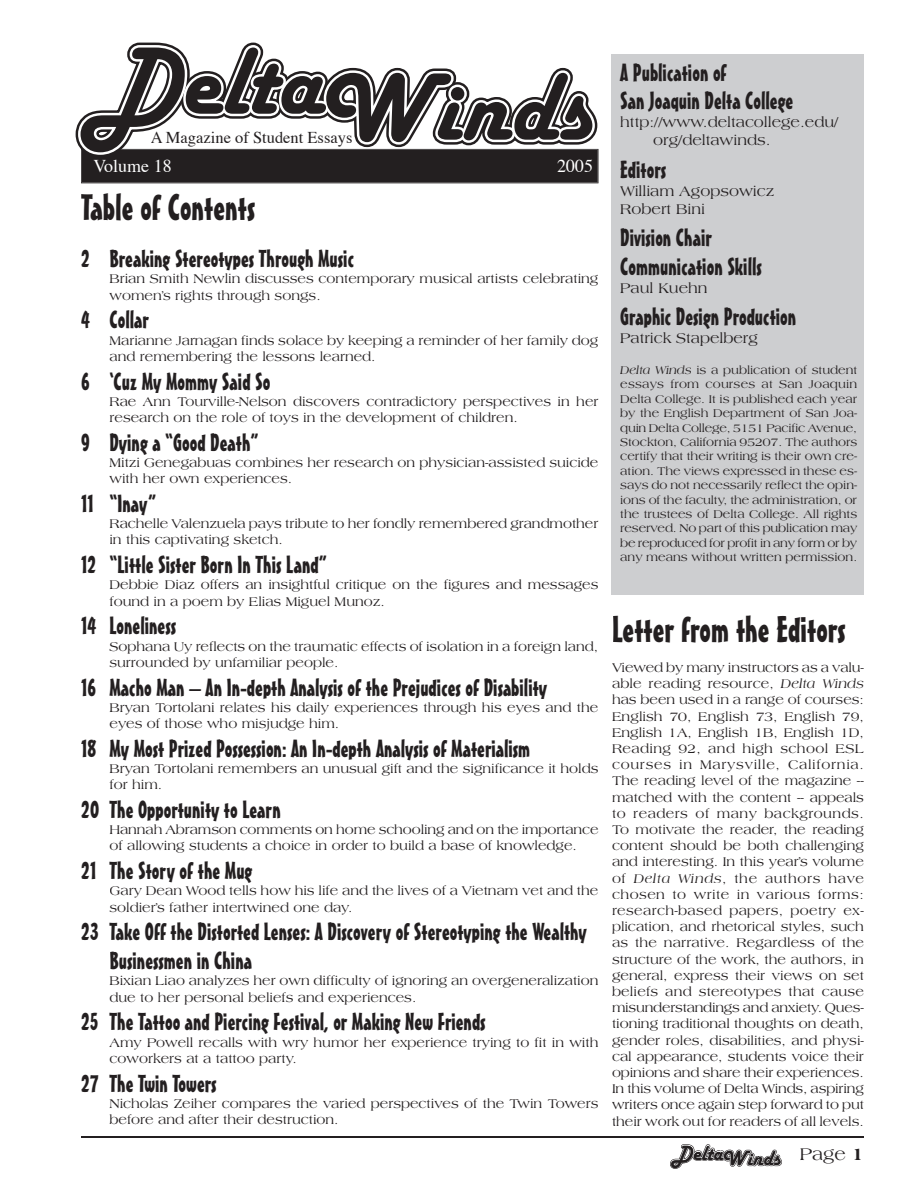
<style>
.page{position:relative;width:918px;height:1188px;background:#fff}
.page>*{position:absolute;margin:0;border:0;box-sizing:border-box;transform-origin:0 0}
.t1{font:99.3px "Harlow Solid";color:#231f20}
.t2{font:36px "Mister Earl BT";color:#231f20}
.t3{font:24px/28.8px "Mister Earl BT";color:#231f20}
.t4{font:21.3px "Harlow Solid";color:#231f20}
.t5{font:18px "Times";color:#fff}
.t6{font:16.5px "Times";color:#231f20}
.t7{font:15px/18px "Americana";color:#231f20}
.t8{font:13.5px/16.2px "Americana";color:#231f20}
.t9{font:12px/14.4px "Americana";color:#231f20;text-align:justify}
.s1{font-style:italic}
.s2{font-family:"Americana";font-size:18px}
.s3{font-family:"Americana";font-weight:800;font-size:18px}
</style>
<div class="page">
<svg style="left:670px;top:1144px;width:112px;height:25px"></svg>
<hr style="left:81px;top:1136px;width:783px;height:2px;background:#231f20">
<div style="left:612px;top:54px;width:252px;height:541px;background:#cdced0"></div>
<svg style="left:75px;top:42px;width:524px;height:141px"></svg>
<h1 class="t1" style="left:90px;top:40px;width:502px">DeltaWinds</h1>
<p class="t6" style="left:151px;top:127px;width:203px">A Magazine of Student Essays</p>
<h3 class="t5" style="left:94px;top:155px;width:80px">Volume 18</h3>
<h3 class="t5" style="left:557px;top:155px;width:37px">2005</h3>
<h2 class="t2" style="left:81px;top:186px;width:176px">Table of Contents</h2>
<h3 class="t3" style="left:81px;top:244px;width:275px">2 Breaking Stereotypes Through Music</h3>
<p class="t8" style="left:110px;top:271px;width:490px">Brian Smith Newlin discusses contemporary musical artists celebrating women’s rights through songs.</p>
<h3 class="t3" style="left:81px;top:305px;width:69px">4 Collar</h3>
<p class="t8" style="left:110px;top:332px;width:490px">Marianne Jarnagan finds solace by keeping a reminder of her family dog and remembering the lessons learned.</p>
<h3 class="t3" style="left:81px;top:366px;width:191px">6 ‘Cuz My Mommy Said So</h3>
<p class="t8" style="left:110px;top:393px;width:491px">Rae Ann Tourville-Nelson discovers contradictory perspectives in her research on the role of toys in the development of children.</p>
<h3 class="t3" style="left:81px;top:428px;width:179px">9 Dying a “Good Death”</h3>
<p class="t8" style="left:110px;top:454px;width:490px">Mitzi Genegabuas combines her research on physician-assisted suicide with her own experiences.</p>
<h3 class="t3" style="left:81px;top:489px;width:77px">11 “Inay”</h3>
<p class="t8" style="left:110px;top:515px;width:490px">Rachelle Valenzuela pays tribute to her fondly remembered grandmother in this captivating sketch.</p>
<h3 class="t3" style="left:81px;top:550px;width:247px">12 “Little Sister Born In This Land”</h3>
<p class="t8" style="left:110px;top:577px;width:490px">Debbie Diaz offers an insightful critique on the figures and messages found in a poem by Elias Miguel Munoz.</p>
<h3 class="t3" style="left:81px;top:611px;width:97px">14 Loneliness</h3>
<p class="t8" style="left:110px;top:638px;width:490px">Sophana Uy reflects on the traumatic effects of isolation in a foreign land, surrounded by unfamiliar people.</p>
<h3 class="t3" style="left:81px;top:672px;width:468px">16 Macho Man – An In-depth Analysis of the Prejudices of Disability</h3>
<p class="t8" style="left:110px;top:699px;width:490px">Bryan Tortolani relates his daily experiences through his eyes and the eyes of those who misjudge him.</p>
<h3 class="t3" style="left:81px;top:734px;width:451px">18 My Most Prized Possession: An In-depth Analysis of Materialism</h3>
<p class="t8" style="left:110px;top:760px;width:490px">Bryan Tortolani remembers an unusual gift and the significance it holds for him.</p>
<h3 class="t3" style="left:81px;top:795px;width:201px">20 The Opportunity to Learn</h3>
<p class="t8" style="left:110px;top:821px;width:491px">Hannah Abramson comments on home schooling and on the importance of allowing students a choice in order to build a base of knowledge.</p>
<h3 class="t3" style="left:81px;top:856px;width:173px">21 The Story of the Mug</h3>
<p class="t8" style="left:110px;top:883px;width:490px">Gary Dean Wood tells how his life and the lives of a Vietnam vet and the soldier’s father intertwined one day.</p>
<h3 class="t3" style="left:110px;top:917px;width:479px;text-indent:-28px">23 Take Off the Distorted Lenses: A Discovery of Stereotyping the Wealthy<br>Businessmen in China</h3>
<p class="t8" style="left:110px;top:973px;width:491px">Bixian Liao analyzes her own difficulty of ignoring an overgeneralization due to her personal beliefs and experiences.</p>
<h3 class="t3" style="left:81px;top:1007px;width:406px">25 The Tattoo and Piercing Festival, or Making New Friends</h3>
<p class="t8" style="left:110px;top:1034px;width:490px">Amy Powell recalls with wry humor her experience trying to fit in with coworkers at a tattoo party.</p>
<h3 class="t3" style="left:81px;top:1068px;width:137px">27 The Twin Towers</h3>
<p class="t8" style="left:110px;top:1095px;width:490px">Nicholas Zeiher compares the varied perspectives of the Twin Towers before and after their destruction.</p>
<h3 class="t3" style="left:620px;top:57px;width:175px">A Publication of<br>San Joaquin Delta College</h3>
<p class="t7" style="left:653px;top:113px;width:186px;text-indent:-33px">http://www.deltacollege.edu/ org/deltawinds.</p>
<h3 class="t3" style="left:620px;top:155px;width:47px">Editors</h3>
<p class="t7" style="left:620px;top:182px;width:155px">William Agopsowicz<br>Robert Bini</p>
<h3 class="t3" style="left:620px;top:223px;width:143px">Division Chair<br>Communication Skills</h3>
<p class="t7" style="left:620px;top:279px;width:89px">Paul Kuehn</p>
<h3 class="t3" style="left:620px;top:302px;width:178px">Graphic Design Production</h3>
<p class="t7" style="left:620px;top:329px;width:139px">Patrick Stapelberg</p>
<p class="t9" style="left:620px;top:363px;width:239px"><span class="s1">Delta Winds</span> is a publication of student essays from courses at San Joaquin Delta College. It is published each year by the English Department of San Joa&shy;quin Delta College, 5151 Pacific Avenue, Stockton, California 95207. The authors certify that their writing is their own cre&shy;ation. The views expressed in these es&shy;says do not necessarily reflect the opin&shy;ions of the faculty, the administration, or the trustees of Delta College. All rights reserved. No part of this publication may be reproduced for profit in any form or by any means without written permission.</p>
<h2 class="t2" style="left:612px;top:608px;width:235px">Letter from the Editors</h2>
<p class="t8" style="left:612px;top:659px;width:254px;text-align:justify">Viewed by many instructors as a valu&shy;able reading resource, <span class="s1">Delta Winds </span>has been used in a range of courses:<br>English 70, English 73, English 79, English 1A, English 1B, English 1D, Reading 92, and high school ESL courses in Marysville, California.<br>The reading level of the magazine -- matched with the content -- appeals to readers of many backgrounds.<br>To motivate the reader, the reading content should be both challenging and interesting. In this year’s volume of <span class="s1">Delta Winds</span>, the authors have chosen to write in various forms: research-based papers, poetry ex&shy;plication, and rhetorical styles, such as the narrative. Regardless of the structure of the work, the authors, in general, express their views on set beliefs and stereotypes that cause misunderstandings and anxiety. Ques&shy;tioning traditional thoughts on death, gender roles, disabilities, and physi&shy;cal appearance, students voice their opinions and share their experiences.<br>In this volume of Delta Winds, aspiring writers once again step forward to put their work out for readers of all levels.</p>
<h3 class="t4" style="left:673px;top:1144px;width:192px">DeltaWinds <span class="s2">Page</span> <span class="s3">1</span></h3>
</div>
